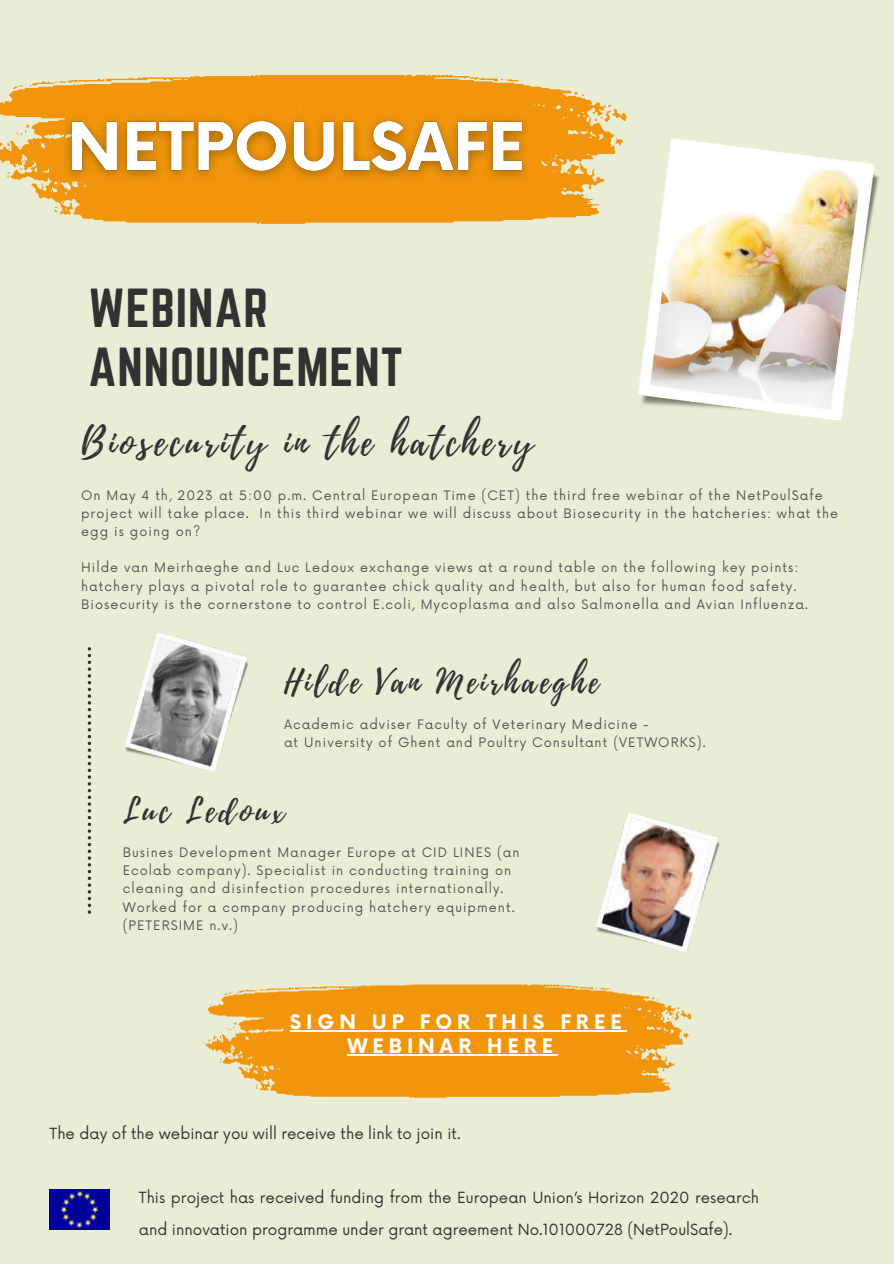
<style>
.page{position:relative;width:894px;height:1264px;background:#fff}
.page>*{position:absolute;margin:0;border:0;box-sizing:border-box;transform-origin:0 0}
.t1{font:48px/58.5px "Norwester";letter-spacing:.02em;color:#323232}
.t2{font:37.5px "Playlist Script";letter-spacing:.1em;color:#323232}
.t3{font:33px "Playlist Script";letter-spacing:.1em;color:#323232}
.t4{font:700 19.5px/23.7px "Now";letter-spacing:.255em;color:#fff;text-align:center}
.t5{font:15px/31.5px "Now";color:#323232}
.t6{font:12.75px/18.1px "Now";letter-spacing:.08em;color:#545454}
</style>
<div class="page">
<div style="left:0;top:0;width:893px;height:1263px;background:#e9edd5"></div>
<svg style="left:88px;top:647px;width:3px;height:266px"></svg>
<svg style="left:0;top:74px;width:615px;height:150px;fill:#f1960c"></svg>
<svg style="left:574px;top:92px;width:10px;height:4px"></svg>
<svg style="left:41px;top:183px;width:3px;height:5px"></svg>
<svg style="left:7px;top:172px;width:3px;height:6px"></svg>
<svg style="left:469px;top:77px;width:53px;height:5px"></svg>
<svg style="left:13px;top:78px;width:92px;height:11px"></svg>
<svg style="left:592px;top:105px;width:34px;height:17px"></svg>
<svg style="left:615px;top:134px;width:8px;height:12px"></svg>
<svg style="left:0;top:125px;width:29px;height:25px"></svg>
<svg style="left:54px;top:210px;width:10px;height:4px"></svg>
<img style="left:638px;top:139px;width:241px;height:281px">
<img style="left:596px;top:813px;width:124px;height:140px">
<img style="left:50px;top:1189px;width:59px;height:40px">
<svg style="left:207px;top:984px;width:475px;height:113px;background:#f0a127"></svg>
<svg style="left:651px;top:997px;width:7px;height:3px"></svg>
<svg style="left:245px;top:1066px;width:3px;height:4px"></svg>
<svg style="left:571px;top:986px;width:41px;height:3px"></svg>
<svg style="left:224px;top:987px;width:70px;height:8px"></svg>
<svg style="left:665px;top:1007px;width:26px;height:13px"></svg>
<svg style="left:683px;top:1029px;width:5px;height:9px"></svg>
<svg style="left:202px;top:1022px;width:34px;height:40px"></svg>
<svg style="left:255px;top:1080px;width:8px;height:9px"></svg>
<img style="left:125px;top:633px;width:124px;height:140px">
<hr style="left:290px;top:1030px;width:336px;height:1px;background:#fff">
<hr style="left:347px;top:1053px;width:211px;height:2px;background:#fff">
<img style="left:51px;top:100px;width:490px;height:110px">
<h1 class="t1" style="left:88px;top:279px;width:316px">WEBINAR<br>ANNOUNCEMENT</h1>
<h2 class="t2" style="left:81px;top:415px;width:453px">Biosecurity in the hatchery</h2>
<p class="t6" style="left:81px;top:487px;width:758px">On May 4 th, 2023 at 5:00 p.m. Central European Time (CET) the third free webinar of the NetPoulSafe project will take place. In this third webinar we will discuss about Biosecurity in the hatcheries: what the egg is going on?</p>
<p class="t6" style="left:81px;top:559px;width:728px">Hilde van Meirhaeghe and Luc Ledoux exchange views at a round table on the following key points: hatchery plays a pivotal role to guarantee chick quality and health, but also for human food safety.<br>Biosecurity is the cornerstone to control E.coli, Mycoplasma and also Salmonella and Avian Influenza.</p>
<h3 class="t3" style="left:284px;top:658px;width:316px">Hilde Van Meirhaeghe</h3>
<p class="t6" style="left:284px;top:715px;width:423px">Academic adviser Faculty of Veterinary Medicine -<br>at University of Ghent and Poultry Consultant (VETWORKS).</p>
<h3 class="t3" style="left:123px;top:787px;width:163px">Luc Ledoux</h3>
<p class="t6" style="left:123px;top:844px;width:398px">Busines Development Manager Europe at CID LINES (an Ecolab company). Specialist in conducting training on cleaning and disinfection procedures internationally.<br>Worked for a company producing hatchery equipment. (PETERSIME n.v.)</p>
<h3 class="t4" style="left:290px;top:1011px;width:333px">SIGN UP FOR THIS FREE<br>WEBINAR HERE</h3>
<p class="t5" style="left:50px;top:1118px;width:412px">The day of the webinar you will receive the link to join it.</p>
<p class="t5" style="left:139px;top:1182px;width:621px">This project has received funding from the European Union’s Horizon 2020 research and innovation programme under grant agreement No.101000728 (NetPoulSafe).</p>
</div>
